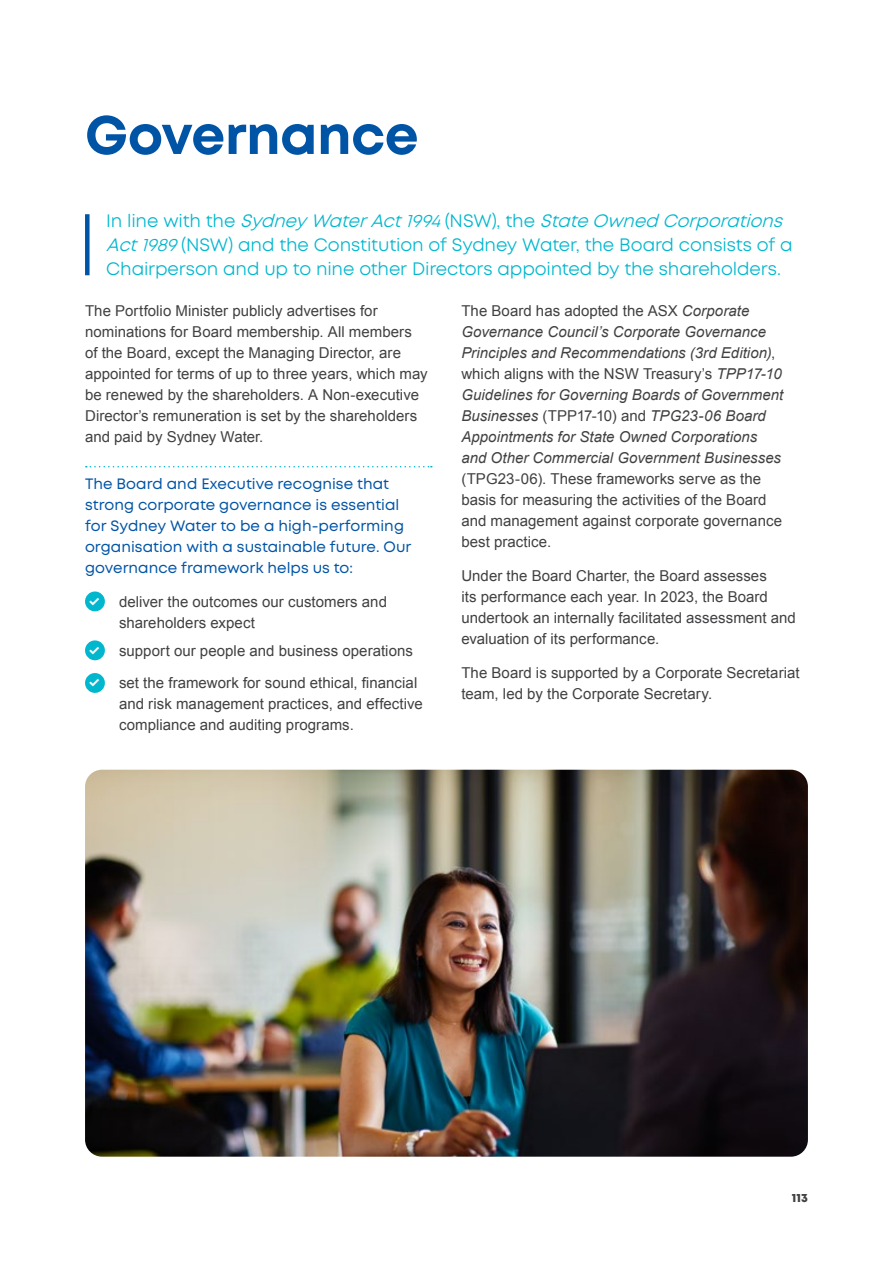
<style>
.page{position:relative;width:893px;height:1263px;background:#fff}
.page>*{position:absolute;margin:0;border:0;box-sizing:border-box;transform-origin:0 0}
.t1{font:700 54px "Mont";letter-spacing:-.01em;color:#0054a6}
.t2{font:18px/24px "Mont";letter-spacing:-.005em;color:#00b7ce}
.Body{font:15px/21px "Arial";letter-spacing:.005em;color:#414042}
.Body-2{font:italic 15px/21px "Arial";color:#414042}
.t3{font:15px/21px "Mont";letter-spacing:.005em;color:#0054a6}
.t4{font:13.5px "Inter Bold Hewn";color:#fff}
.t5{font:800 12px "Mont";color:#414042}
.s1{font-style:italic}
.s2{font-style:normal}
</style>
<div class="page">
<div style="left:85px;top:214px;width:5px;height:61px;background:#0054a6"></div>
<svg style="left:86px;top:466px;width:346px;height:1px"></svg>
<div style="left:85px;top:591px;width:20px;height:20px;background:#00b7ce;border-radius:50%"></div>
<div style="left:85px;top:640px;width:20px;height:20px;background:#00b7ce;border-radius:50%"></div>
<div style="left:85px;top:673px;width:20px;height:20px;background:#00b7ce;border-radius:50%"></div>
<img style="left:85px;top:770px;width:723px;height:387px">
<h1 class="t1" style="left:85px;top:100px;width:335px">Governance</h1>
<h5 class="t2" style="left:106px;top:209px;width:688px">I n l i n e w i t h t h e <span class="s1">SydneyWaterAct1994</span>( N S W ) , t h e <span class="s1">StateOwned Corporations<br>Act1989</span>(NSW) and the Constitution of Sydney Water, the Board consists of a<br>Chairperson and up to nine other Directors appointed by the shareholders.</h5>
<p class="Body" style="left:85px;top:301px;width:344px">The Portfolio Minister publicly advertises for nominations for Board membership. All members of the Board, except the Managing Director, are appointed for terms of up to three years, which may be renewed by the shareholders. A Non-executive Director’s remuneration is set by the shareholders and paid by Sydney Water.</p>
<h6 class="t3" style="left:85px;top:473px;width:328px">The Board and Executive recognise that strong corporate governance is essential for Sydney Water to be a high-performing organisation with a sustainable future. Our governance framework helps us to:</h6>
<p class="t4" style="left:88px;top:591px;width:13px">✓</p>
<p class="Body" style="left:119px;top:591px;width:269px">deliver the outcomes our customers and shareholders expect</p>
<p class="t4" style="left:88px;top:640px;width:13px">✓</p>
<p class="Body" style="left:119px;top:640px;width:295px">support our people and business operations</p>
<p class="t4" style="left:88px;top:672px;width:13px">✓</p>
<p class="Body" style="left:119px;top:673px;width:305px">set the framework for sound ethical, financial and risk management practices, and effective compliance and auditing programs.</p>
<p class="Body-2" style="left:461px;top:301px;width:323px"><span class="s2">The Board has adopted the ASX</span> Corporate Governance Council’s Corporate Governance Principles and Recommendations (3rd Edition)<span class="s2">, which aligns with the NSW Treasury’s</span> TPP17-10<br>Guidelines for Governing Boards of Government Businesses <span class="s2">(TPP17-10) and</span> TPG23-06 Board Appointments for State Owned Corporations and Other Commercial Government Businesses <span class="s2">(TPG23-06). These frameworks serve as the basis for measuring the activities of the Board and management against corporate governance best practice.</span></p>
<p class="Body" style="left:461px;top:565px;width:336px">Under the Board Charter, the Board assesses<br>its performance each year. In 2023, the Board undertook an internally facilitated assessment and evaluation of its performance.</p>
<p class="Body" style="left:461px;top:662px;width:340px">The Board is supported by a Corporate Secretariat team, led by the Corporate Secretary.</p>
<p class="t5" style="left:792px;top:1189px;width:18px">113</p>
</div>
